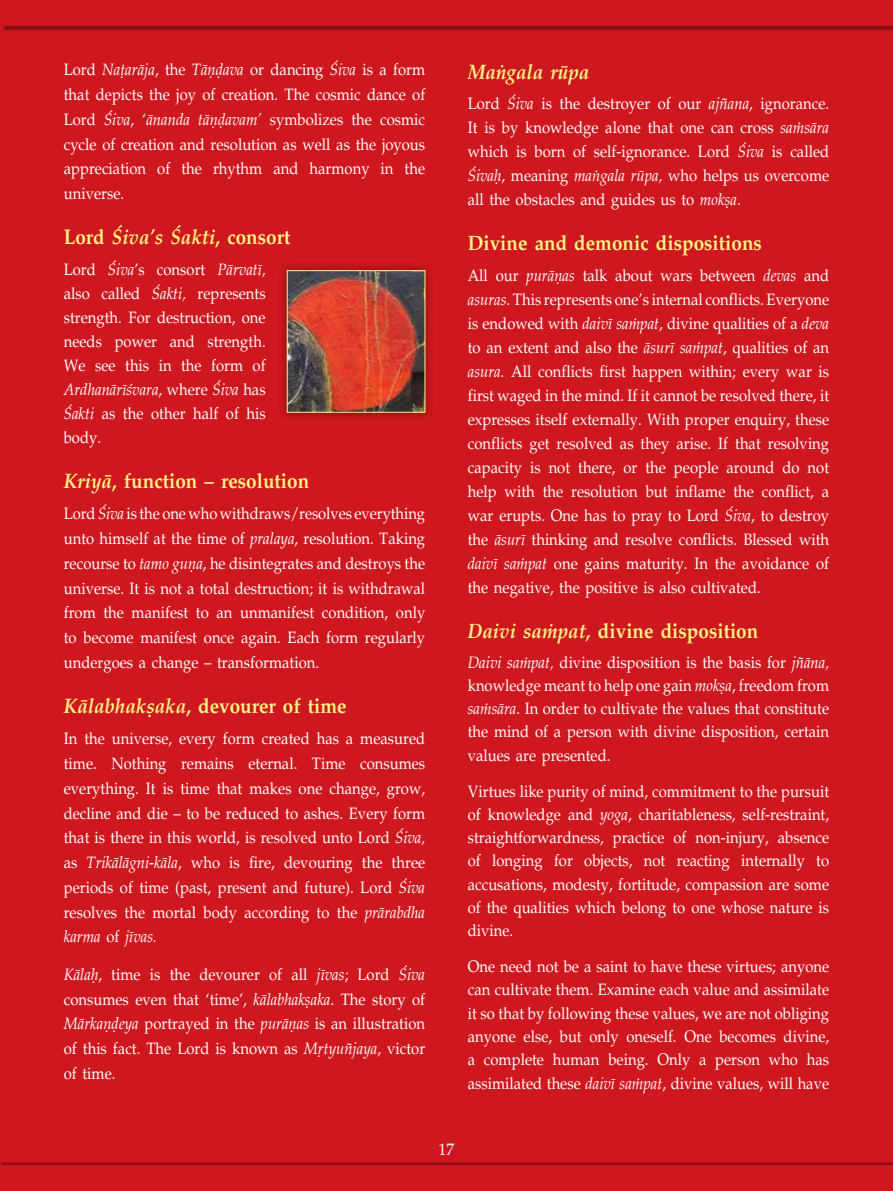
<style>
.page{position:relative;width:893px;height:1191px;background:#ce171e}
.page>*{position:absolute;margin:0;border:0;box-sizing:border-box;transform-origin:0 0}
.t1{font:700 21px "URW Palladio IT";color:#fff685;scale:.9 1}
.t2{font:italic 700 21px "URW Palladio IT";color:#fff685;scale:.9 1}
.t3{font:16.5px/24px "URW Palladio IT";color:#fff;text-align:justify;scale:.9 1}
.t4{font:16.5px "URW Palladio IT";color:#fff;scale:.95 1}
.s1{font-style:italic}
</style>
<div class="page">
<div style="left:0;top:1161px;width:893px;height:30px;background:#000;opacity:.35"></div>
<div style="left:0;top:1165px;width:893px;height:26px;background:#ce171e"></div>
<div style="left:2px;top:0;width:891px;height:32px;background:#000;opacity:.35"></div>
<div style="left:0;top:0;width:893px;height:26px;background:#ce171e"></div>
<div style="left:278px;top:261px;width:157px;height:161px;background:#000;opacity:.4"></div>
<img style="left:289px;top:272px;width:134px;height:138px">
<div style="left:287px;top:270px;width:138px;height:142px;border:1px solid #fff685"></div>
<p class="t3" style="left:64px;top:57px;width:403px;line-height:24.8px">Lord <span class="s1">Naöaräja</span>, the <span class="s1">Täëòava</span> or dancing <span class="s1">Çiva</span> is a form that depicts the joy of creation. The cosmic dance of Lord <span class="s1">Çiva</span>, ‘<span class="s1">änanda täëòavam’</span> symbolizes the cosmic cycle of creation and resolution as well as the joyous appreciation of the rhythm and harmony in the universe.</p>
<p class="t1" style="left:64px;top:222px;width:253px">Lord <span class="s1">Çiva’s Çakti</span>, consort</p>
<p class="t3" style="left:64px;top:256px;width:226px">Lord <span class="s1">Çiva</span>’s consort <span class="s1">Pärvaté, </span>also called <span class="s1">Çakti,</span> represents strength. For destruction, one needs power and strength.<br>We see this in the form of <span class="s1">Ardhanäréçvara</span>, where <span class="s1">Çiva</span> has <span class="s1">Çakti</span> as the other half of his body.</p>
<p class="t1" style="left:64px;top:466px;width:274px"><span class="s1">Kriyä</span>, function – resolution</p>
<p class="t3" style="left:64px;top:500px;width:403px;line-height:24.8px">Lord <span class="s1">Çiva</span> is the one who withdraws/resolves everything unto himself at the time of <span class="s1">pralaya</span>, resolution. Taking recourse to <span class="s1">tamo guëa</span>, he disintegrates and destroys the universe. It is not a total destruction; it is withdrawal from the manifest to an unmanifest condition, only to become manifest once again. Each form regularly undergoes a change – transformation.</p>
<p class="t1" style="left:64px;top:691px;width:316px"><span class="s1">Kälabhakñaka</span>, devourer of time</p>
<p class="t3" style="left:64px;top:725px;width:403px;line-height:24.8px">In the universe, every form created has a measured time. Nothing remains eternal. Time consumes everything. It is time that makes one change, grow, decline and die – to be reduced to ashes. Every form that is there in this world, is resolved unto Lord <span class="s1">Çiva, </span>as <span class="s1">Trikälägni</span>-<span class="s1">käla</span>, who is fire, devouring the three periods of time (past, present and future). Lord <span class="s1">Çiva </span>resolves the mortal body according to the <span class="s1">prärabdha karma</span> of <span class="s1">jévas.</span></p>
<p class="t3" style="left:64px;top:961px;width:403px;line-height:24.8px"><span class="s1">Kälaù</span>, time is the devourer of all <span class="s1">jévas</span>; Lord <span class="s1">Çiva </span>consumes even that ‘time’, <span class="s1">kälabhakñaka</span>. The story of <span class="s1">Märkaëòeya</span> portrayed in the <span class="s1">puräëas</span> is an illustration of this fact. The Lord is known as <span class="s1">Måtyuïjaya</span>, victor of time.</p>
<p class="t2" style="left:468px;top:56px;width:137px">Maìgala rüpa</p>
<p class="t3" style="left:468px;top:91px;width:403px">Lord <span class="s1">Çiva</span> is the destroyer of our <span class="s1">ajïana</span>, ignorance.<br>It is by knowledge alone that one can cross <span class="s1">saàsära </span>which is born of self-ignorance. Lord <span class="s1">Çiva</span> is called <span class="s1">Çivaù</span>, meaning <span class="s1">maìgala rüpa,</span> who helps us overcome all the obstacles and guides us to <span class="s1">mokña</span>.</p>
<p class="t1" style="left:468px;top:228px;width:328px">Divine and demonic dispositions</p>
<p class="t3" style="left:468px;top:262px;width:403px">All our <span class="s1">puräëas</span> talk about wars between <span class="s1">devas</span> and <span class="s1">asuras</span>. This represents one’s internal conflicts. Everyone is endowed with <span class="s1">daivé saàpat</span>, divine qualities of a <span class="s1">deva </span>to an extent and also the <span class="s1">äsuré saàpat</span>, qualities of an <span class="s1">asura.</span> All conflicts first happen within; every war is first waged in the mind. If it cannot be resolved there, it expresses itself externally. With proper enquiry, these conflicts get resolved as they arise. If that resolving capacity is not there, or the people around do not help with the resolution but inflame the conflict, a war erupts. One has to pray to Lord <span class="s1">Çiva</span>, to destroy the <span class="s1">äsuré</span> thinking and resolve conflicts. Blessed with <span class="s1">daivé saàpat</span> one gains maturity. In the avoidance of the negative, the positive is also cultivated.</p>
<p class="t1" style="left:468px;top:616px;width:324px"><span class="s1">Daivi saàpat,</span> divine disposition</p>
<p class="t3" style="left:468px;top:649px;width:403px;line-height:23.2px"><span class="s1">Daivi saàpat,</span> divine disposition is the basis for <span class="s1">jïäna, </span>knowledge meant to help one gain <span class="s1">mokña</span>, freedom from <span class="s1">saàsära</span>. In order to cultivate the values that constitute the mind of a person with divine disposition, certain values are presented.</p>
<p class="t3" style="left:468px;top:778px;width:403px;line-height:23.2px">Virtues like purity of mind, commitment to the pursuit of knowledge and <span class="s1">yoga</span>, charitableness, self-restraint, straightforwardness, practice of non-injury, absence of longing for objects, not reacting internally to accusations, modesty, fortitude, compassion are some of the qualities which belong to one whose nature is divine.</p>
<p class="t3" style="left:468px;top:954px;width:403px;line-height:23.2px">One need not be a saint to have these virtues; anyone can cultivate them. Examine each value and assimilate it so that by following these values, we are not obliging anyone else, but only oneself. One becomes divine, a complete human being. Only a person who has assimilated these <span class="s1">daivé saàpat</span>, divine values, will have</p>
<p class="t4" style="left:439px;top:1137px;width:18px">17</p>
</div>
